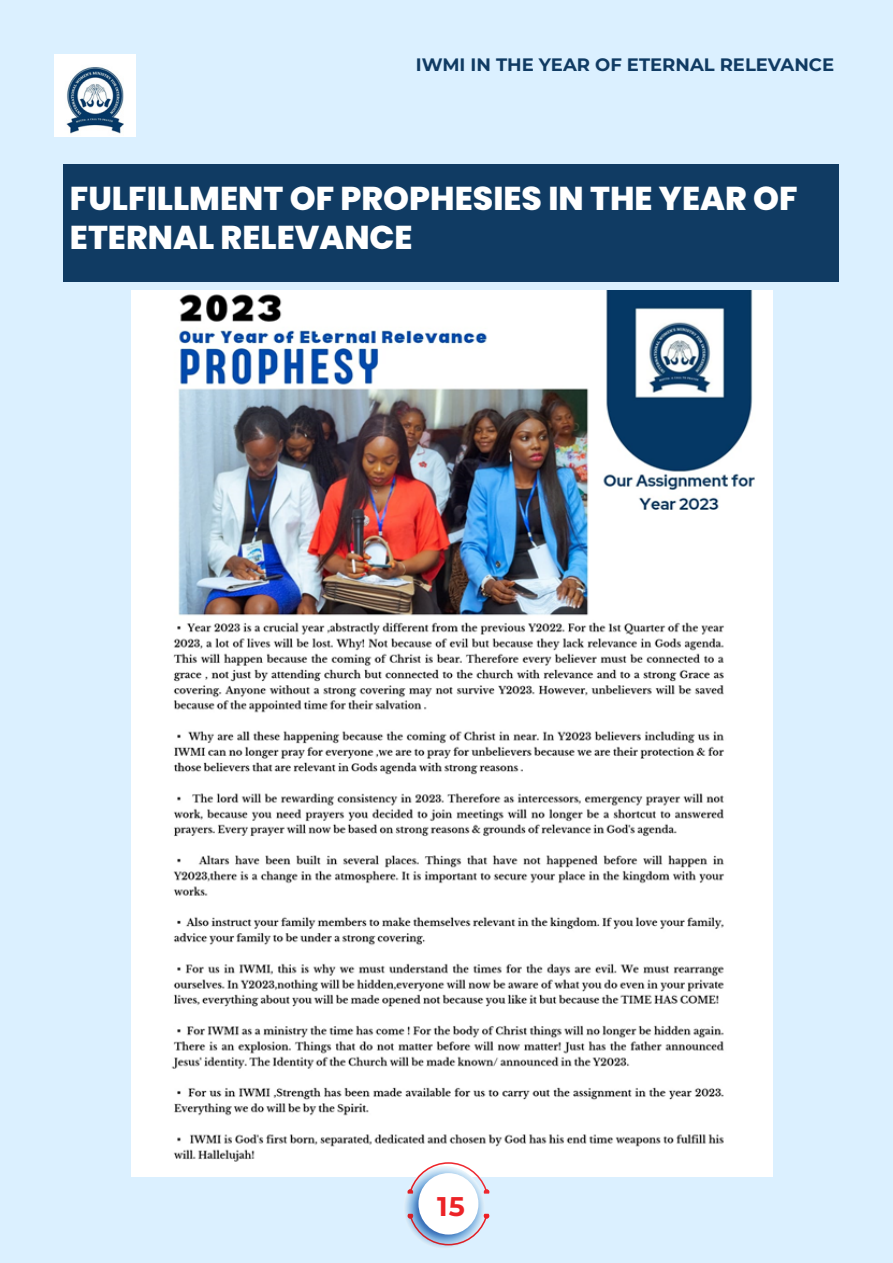
<style>
.page{position:relative;width:893px;height:1263px;background:#dbf0ff}
.page>*{position:absolute;margin:0;border:0;box-sizing:border-box;transform-origin:0 0}
.t1{font:800 33px/39.6px "Poppins";color:#fff}
.t2{font:700 27px "Montserrat";color:#ec2327}
.t3{font:700 18px "Montserrat";color:#103b63}
</style>
<div class="page">
<img style="left:54px;top:54px;width:82px;height:83px">
<div style="left:64px;top:164px;width:775px;height:117px;background:#103b63"></div>
<img style="left:132px;top:291px;width:640px;height:886px">
<svg style="left:404px;top:1162px;width:86px;height:85px"></svg>
<p class="t3" style="left:416px;top:53px;width:420px">IWMI IN THE YEAR OF ETERNAL RELEVANCE</p>
<p class="t1" style="left:70px;top:178px;width:729px">FULFILLMENT OF PROPHESIES IN THE YEAR OF<br>ETERNAL RELEVANCE</p>
<p class="t2" style="left:437px;top:1189px;width:29px">15</p>
</div>
